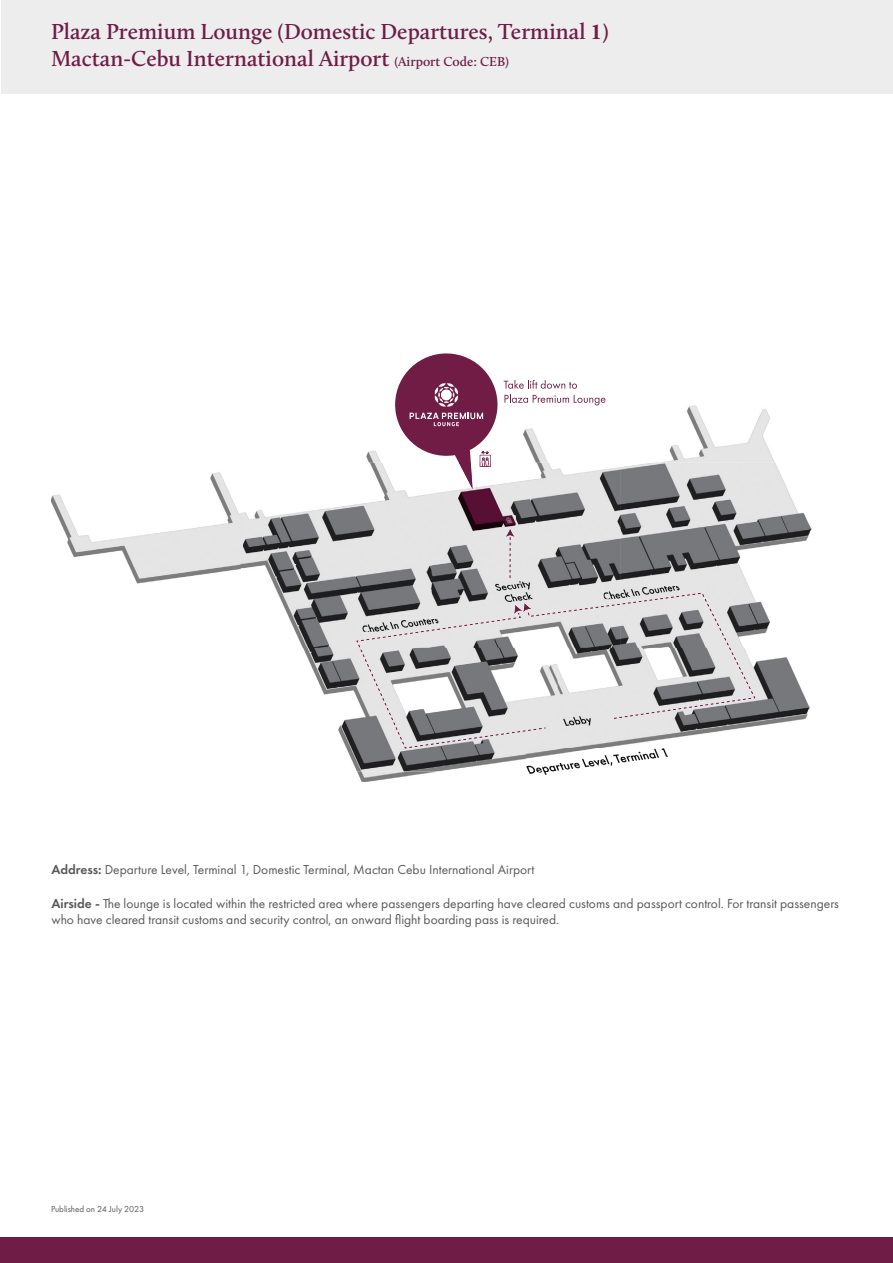
<style>
.page{position:relative;width:893px;height:1263px;background:#fff}
.page>*{position:absolute;margin:0;border:0;box-sizing:border-box;transform-origin:0 0}
.t1{font:600 22.5px/27px "Calluna";color:#6f1d46}
.t2{font:13.5px/16.2px "Futura PT";color:#58585a}
.t3{font:13.5px "Futura PT";color:#58595b}
.t4{font:9px "Futura PT";color:#58595b}
.s1{font-family:"Adobe Garamond Pro";font-weight:700}
.s2{font-size:13.5px}
.s3{font-weight:600}
</style>
<div class="page">
<div style="left:0;top:1237px;width:893px;height:26px;background:#6f1d46"></div>
<div style="left:2px;top:0;width:891px;height:94px;background:#ededee"></div>
<img style="left:51px;top:472px;width:190px;height:112px">
<img style="left:366px;top:450px;width:15px;height:13px">
<img style="left:655px;top:405px;width:120px;height:58px">
<img style="left:241px;top:513px;width:2px;height:56px">
<img style="left:357px;top:771px;width:83px;height:11px">
<img style="left:528px;top:771px;width:27px;height:4px">
<img style="left:243px;top:463px;width:569px;height:308px">
<img style="left:604px;top:586px;width:76px;height:7px">
<img style="left:496px;top:581px;width:36px;height:12px">
<svg style="left:356px;top:593px;width:399px;height:155px"></svg>
<svg style="left:502px;top:515px;width:13px;height:63px"></svg>
<svg style="left:389px;top:353px;width:216px;height:136px"></svg>
<h1 class="t1" style="left:51px;top:18px;width:559px">Plaza Premium Lounge (Domestic Departures, Terminal <span class="s1">1</span>)<br>Mactan-Cebu International Airport <span class="s2">(Airport Code: CEB)</span></h1>
<p class="t3" style="left:51px;top:861px;width:484px"><span class="s3">Address:</span> Departure Level, Terminal 1, Domestic Terminal, Mactan Cebu International Airport</p>
<p class="t2" style="left:51px;top:895px;width:789px"><span class="s3">Airside -</span> The lounge is located within the restricted area where passengers departing have cleared customs and passport control. For transit passengers who have cleared transit customs and security control, an onward flight boarding pass is required.</p>
<p class="t4" style="left:51px;top:1203px;width:95px">Published on 24 July 2023</p>
</div>
